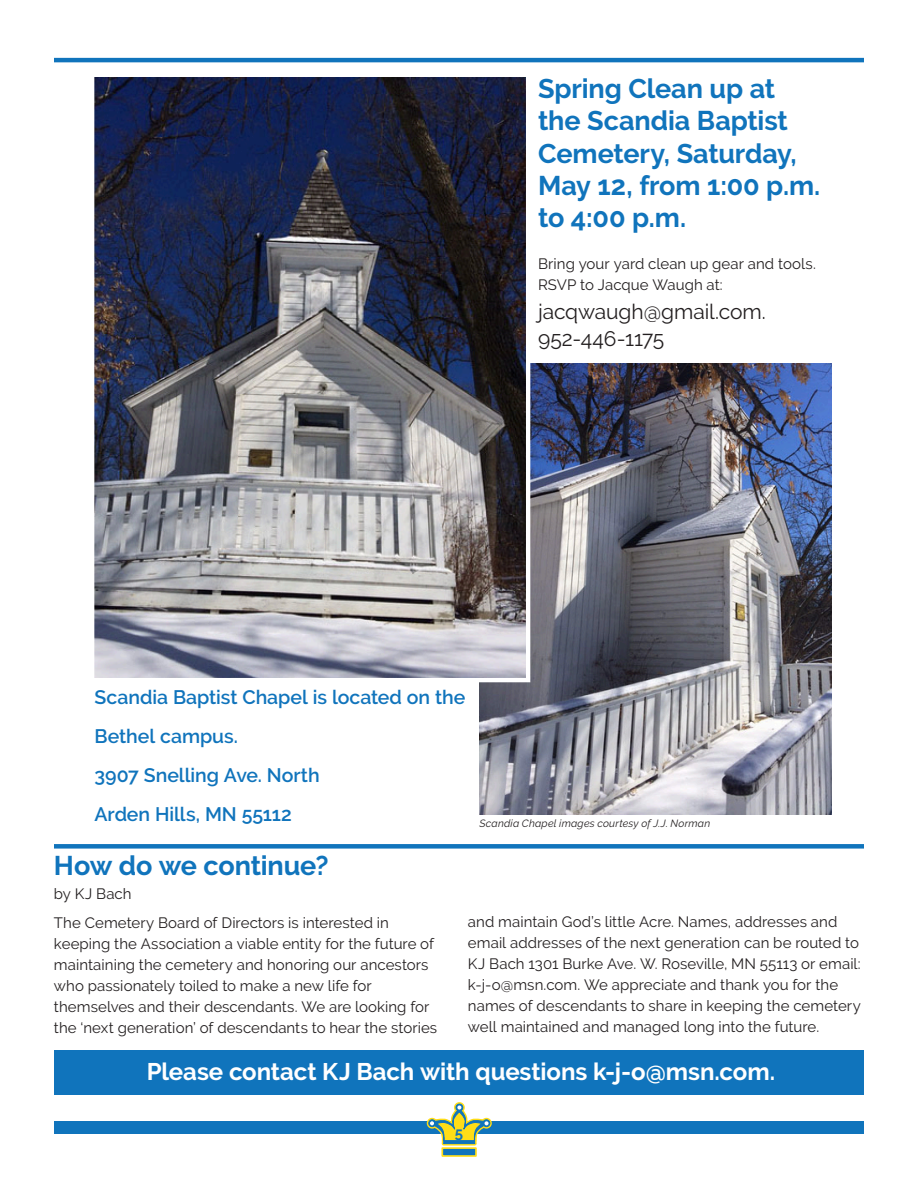
<style>
.page{position:relative;width:918px;height:1188px;background:#fff}
.page>*{position:absolute;margin:0;border:0;box-sizing:border-box;transform-origin:0 0}
.t1{font:700 27px/32.4px "Raleway";letter-spacing:-.005em;color:#1074bc}
.t2{font:700 24px "Raleway";letter-spacing:-.005em;color:#fff}
.t3{font:21px "Raleway";letter-spacing:-.005em;color:#231f20}
.t4{font:600 19.5px/39px "Raleway";color:#1074bc}
.t5{font:15px/21px "Raleway";letter-spacing:.005em;color:#231f20}
.t6{font:700 15px "Raleway";color:#1074bc}
.t7{font:italic 10.5px "Raleway";letter-spacing:.02em;color:#231f20}
</style>
<div class="page">
<div style="left:54px;top:1122px;width:810px;height:12px;background:#1074bc"></div>
<div style="left:442px;top:1148px;width:34px;height:8px;background:#1074bc"></div>
<div style="left:441px;top:1147px;width:36px;height:10px;border:2px solid #ffdd17"></div>
<div style="left:427px;top:1118px;width:11px;height:11px;border:4px solid #ffdd17;border-radius:50%"></div>
<div style="left:454px;top:1102px;width:11px;height:11px;border:4px solid #ffdd17;border-radius:50%"></div>
<div style="left:481px;top:1118px;width:11px;height:11px;border:4px solid #ffdd17;border-radius:50%"></div>
<div style="left:428px;top:1119px;width:8px;height:8px;border:1px solid #1074bc;border-radius:50%"></div>
<div style="left:456px;top:1104px;width:7px;height:7px;border:1px solid #1074bc;border-radius:50%"></div>
<div style="left:483px;top:1119px;width:7px;height:8px;border:1px solid #1074bc;border-radius:50%"></div>
<svg style="left:429px;top:1105px;width:60px;height:43px"></svg>
<div style="left:54px;top:844px;width:810px;height:5px;background:#1074bc"></div>
<img style="left:479px;top:364px;width:353px;height:451px">
<img style="left:95px;top:77px;width:430px;height:600px">
<div style="left:90px;top:71px;width:440px;height:611px;border:4px solid #fff"></div>
<hr style="left:54px;top:58px;width:810px;height:4px;background:#1074bc">
<div style="left:54px;top:1050px;width:810px;height:45px;background:#1074bc"></div>
<p class="t1" style="left:538px;top:72px;width:284px">Spring Clean up at the Scandia Baptist<br>Cemetery, Saturday,<br>May 12, from 1:00 p.m. to 4:00 p.m.</p>
<p class="t5" style="left:538px;top:254px;width:279px">Bring your yard clean up gear and tools.<br>RSVP to Jacque Waugh at:</p>
<p class="t3" style="left:538px;top:299px;width:229px">jacqwaugh@gmail.com.</p>
<p class="t3" style="left:538px;top:326px;width:128px">952-446-1175</p>
<p class="t4" style="left:94px;top:678px;width:372px">Scandia Baptist Chapel is located on the<br>Bethel campus.</p>
<p class="t4" style="left:94px;top:756px;width:227px">3907 Snelling Ave. North</p>
<p class="t4" style="left:94px;top:795px;width:199px">Arden Hills, MN 55112</p>
<p class="t7" style="left:480px;top:817px;width:232px">Scandia Chapel images courtesy of J.J. Norman</p>
<p class="t1" style="left:54px;top:850px;width:276px">How do we continue?</p>
<p class="t5" style="left:54px;top:884px;width:79px">by KJ Bach</p>
<p class="t5" style="left:54px;top:912px;width:385px">The Cemetery Board of Directors is interested in keeping the Association a viable entity for the future of maintaining the cemetery and honoring our ancestors who passionately toiled to make a new life for themselves and their descendants. We are looking for the ‘next generation’ of descendants to hear the stories</p>
<p class="t5" style="left:468px;top:911px;width:371px">and maintain God’s little Acre. Names, addresses and</p>
<p class="t5" style="left:468px;top:932px;width:394px">email addresses of the next generation can be routed to KJ Bach 1301 Burke Ave. W. Roseville, MN 55113 or email: k-j-o@msn.com. We appreciate and thank you for the names of descendants to share in keeping the cemetery well maintained and managed long into the future.</p>
<p class="t2" style="left:147px;top:1058px;width:630px">Please contact KJ Bach with questions k-j-o@msn.com.</p>
<p class="t6" style="left:455px;top:1125px;width:10px">5</p>
</div>
